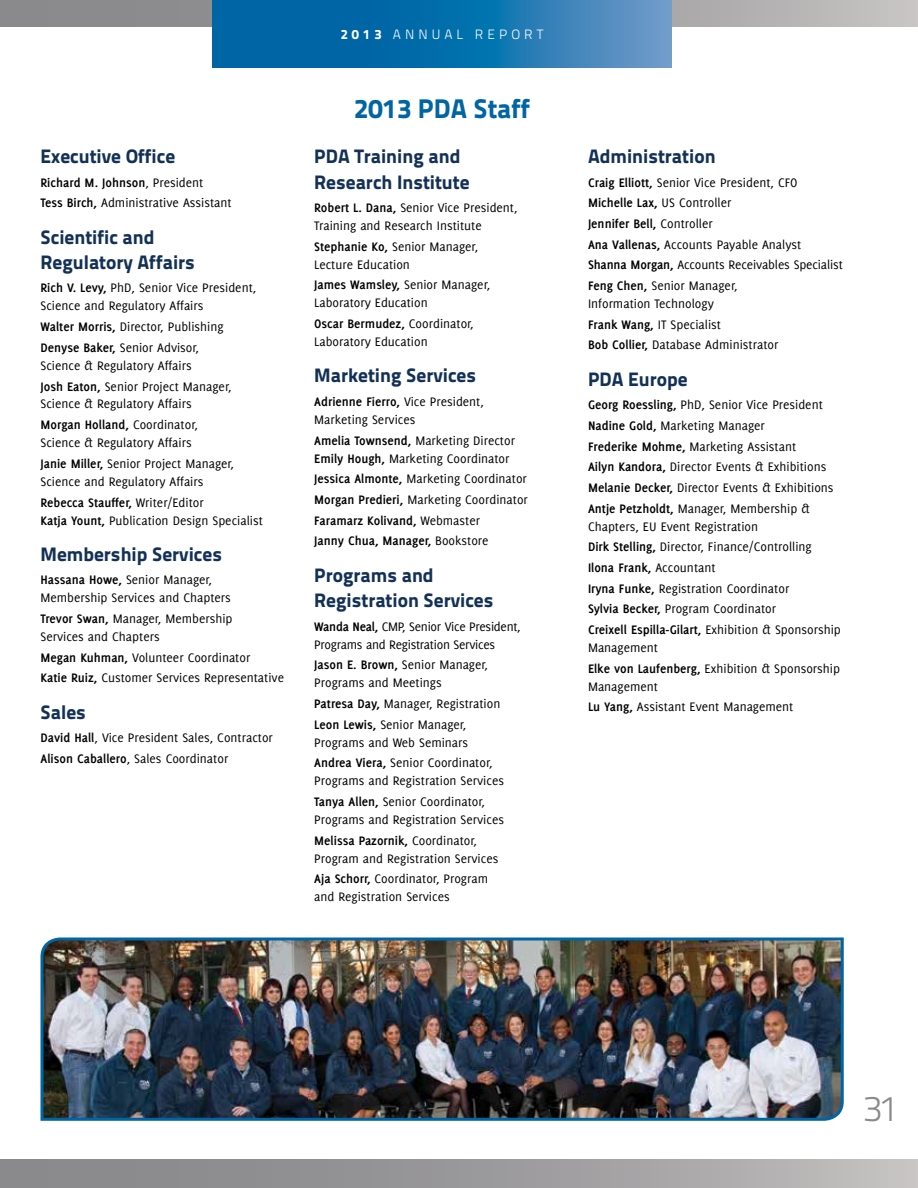
<style>
.page{position:relative;width:918px;height:1188px;background:#fff}
.page>*{position:absolute;margin:0;border:0;box-sizing:border-box;transform-origin:0 0}
.t1{font:36px "Titillium Text 14 L 250 wt";color:#8a8a8d}
.t2{font:27px "Titillium Text 14 L 999 wt";color:#0065a4}
.t3{font:19.5px/25.5px "Titillium Text 14 L 999 wt";color:#133156}
.t4{font:13.5px/20.7px "Delicious";color:#000}
.t5{font:700 13.5px/20.7px "Delicious";color:#000}
.t6{font:13.5px/18px "Delicious";letter-spacing:-.02em;color:#000}
.t7{font:13.5px "Titillium Text 14 L 250 wt";letter-spacing:.3em;color:#fff}
.s1{font-weight:700}
.s2{font-family:"Titillium Text 14 L 999 wt"}
.s3{font-weight:400}
</style>
<div class="page">
<div style="left:0;top:1160px;width:918px;height:28px;background:linear-gradient(to right,#808083,#bdbaba)"></div>
<svg style="left:0;top:0;width:918px;height:27px;background:#a3a1a3"></svg>
<svg style="left:213px;top:0;width:459px;height:68px;background:#1a74af"></svg>
<img style="left:40px;top:937px;width:804px;height:184px">
<h3 class="t3" style="left:40px;top:143px;width:136px">Executive Office</h3>
<p class="t4" style="left:40px;top:172px;width:193px"><span class="s1">Richard M. Johnson</span>, President<br><span class="s1">Tess Birch,</span> Administrative Assistant</p>
<h3 class="t3" style="left:40px;top:224px;width:156px">Scientific and<br>Regulatory Affairs</h3>
<p class="t4" style="left:40px;top:279px;width:217px;line-height:18px"><span class="s1">Rich V. Levy,</span> PhD, Senior Vice President,<br>Science and Regulatory Affairs</p>
<p class="t4" style="left:40px;top:316px;width:185px"><span class="s1">Walter Morris,</span> Director, Publishing<br><span class="s1">Denyse Baker,</span> Senior Advisor,</p>
<p class="t4" style="left:40px;top:355px;width:193px">Science &amp; Regulatory Affairs<br><span class="s1">Josh Eaton,</span> Senior Project Manager,</p>
<p class="t4" style="left:40px;top:394px;width:159px">Science &amp; Regulatory Affairs<br><span class="s1">Morgan Holland,</span> Coordinator,</p>
<p class="t4" style="left:40px;top:432px;width:195px">Science &amp; Regulatory Affairs<br><span class="s1">Janie Miller,</span> Senior Project Manager,</p>
<p class="t4" style="left:40px;top:471px;width:165px">Science and Regulatory Affairs<br><span class="s1">Rebecca Stauffer,</span> Writer/Editor</p>
<p class="t4" style="left:40px;top:510px;width:224px"><span class="s1">Katja Yount,</span> Publication Design Specialist</p>
<h3 class="t3" style="left:40px;top:541px;width:183px">Membership Services</h3>
<p class="t4" style="left:40px;top:571px;width:192px;line-height:18px"><span class="s1">Hassana Howe,</span> Senior Manager,<br>Membership Services and Chapters</p>
<p class="t4" style="left:40px;top:609px;width:194px;line-height:18px"><span class="s1">Trevor Swan,</span> Manager, Membership<br>Services and Chapters</p>
<p class="t4" style="left:40px;top:647px;width:245px"><span class="s1">Megan Kuhman,</span> Volunteer Coordinator<br><span class="s1">Katie Ruiz,</span> Customer Services Representative</p>
<h3 class="t3" style="left:40px;top:699px;width:47px">Sales</h3>
<p class="t4" style="left:40px;top:727px;width:234px"><span class="s1">David Hall</span>, Vice President Sales, Contractor<br><span class="s1">Alison Caballero</span>, Sales Coordinator</p>
<p class="t7" style="left:341px;top:26px;width:204px"><span class="s2">2013</span> ANNUAL REPORT</p>
<h2 class="t2" style="left:354px;top:92px;width:177px">2013 PDA Staff</h2>
<h3 class="t3" style="left:314px;top:143px;width:157px">PDA Training and<br>Research Institute</h3>
<p class="t4" style="left:314px;top:198px;width:205px;line-height:18px"><span class="s1">Robert L. Dana,</span> Senior Vice President,<br>Training and Research Institute</p>
<p class="t4" style="left:314px;top:237px;width:165px;line-height:18px"><span class="s1">Stephanie Ko,</span> Senior Manager,<br>Lecture Education</p>
<p class="t4" style="left:314px;top:276px;width:177px;line-height:18px"><span class="s1">James Wamsley,</span> Senior Manager,<br>Laboratory Education</p>
<p class="t4" style="left:314px;top:315px;width:161px;line-height:18px"><span class="s1">Oscar Bermudez,</span> Coordinator,<br>Laboratory Education</p>
<h3 class="t3" style="left:314px;top:363px;width:163px">Marketing Services</h3>
<p class="t4" style="left:314px;top:392px;width:171px;line-height:18px"><span class="s1">Adrienne Fierro,</span> Vice President,<br>Marketing Services</p>
<p class="t4" style="left:314px;top:431px;width:202px;line-height:18px"><span class="s1">Amelia Townsend,</span> Marketing Director<br><span class="s1">Emily Hough,</span> Marketing Coordinator</p>
<p class="t5" style="left:314px;top:468px;width:215px">Jessica Almonte, <span class="s3">Marketing Coordinator </span>Morgan Predieri, <span class="s3">Marketing Coordinator </span>Faramarz Kolivand, <span class="s3">Webmaster<br></span>Janny Chua, Manager, <span class="s3">Bookstore</span></p>
<h3 class="t3" style="left:314px;top:562px;width:181px">Programs and<br>Registration Services</h3>
<p class="t6" style="left:314px;top:617px;width:208px"><span class="s1">Wanda Neal,</span> CMP, Senior Vice President,<br>Programs and Registration Services</p>
<p class="t4" style="left:314px;top:656px;width:175px;line-height:18px"><span class="s1">Jason E. Brown,</span> Senior Manager,<br>Programs and Meetings</p>
<p class="t4" style="left:314px;top:693px;width:188px"><span class="s1">Patresa Day,</span> Manager, Registration<br><span class="s1">Leon Lewis,</span> Senior Manager,</p>
<p class="t4" style="left:314px;top:732px;width:180px">Programs and Web Seminars<br><span class="s1">Andrea Viera,</span> Senior Coordinator,</p>
<p class="t4" style="left:314px;top:770px;width:191px">Programs and Registration Services<br><span class="s1">Tanya Allen,</span> Senior Coordinator,</p>
<p class="t4" style="left:314px;top:809px;width:191px">Programs and Registration Services<br><span class="s1">Melissa Pazornik,</span> Coordinator,</p>
<p class="t4" style="left:314px;top:848px;width:186px">Program and Registration Services<br><span class="s1">Aja Schorr,</span> Coordinator, Program</p>
<p class="t4" style="left:314px;top:886px;width:137px">and Registration Services</p>
<h3 class="t3" style="left:588px;top:143px;width:129px">Administration</h3>
<p class="t4" style="left:588px;top:172px;width:256px"><span class="s1">Craig Elliott,</span> Senior Vice President, CFO <span class="s1">Michelle Lax,</span> US Controller<br><span class="s1">Jennifer Bell,</span> Controller<br><span class="s1">Ana Vallenas,</span> Accounts Payable Analyst <span class="s1">Shanna Morgan,</span> Accounts Receivables Specialist <span class="s1">Feng Chen,</span> Senior Manager,</p>
<p class="t4" style="left:588px;top:293px;width:192px">Information Technology<br><span class="s1">Frank Wang,</span> IT Specialist<br><span class="s1">Bob Collier,</span> Database Administrator</p>
<h3 class="t3" style="left:588px;top:366px;width:101px">PDA Europe</h3>
<p class="t4" style="left:588px;top:394px;width:247px"><span class="s1">Georg Roessling,</span> PhD, Senior Vice President <span class="s1">Nadine Gold,</span> Marketing Manager<br><span class="s1">Frederike Mohme,</span> Marketing Assistant<br><span class="s1">Ailyn Kandora,</span> Director Events &amp; Exhibitions <span class="s1">Melanie Decker,</span> Director Events &amp; Exhibitions <span class="s1">Antje Petzholdt,</span> Manager, Membership &amp;</p>
<p class="t4" style="left:588px;top:516px;width:254px">Chapters, EU Event Registration<br><span class="s1">Dirk Stelling,</span> Director, Finance/Controlling <span class="s1">Ilona Frank,</span> Accountant<br><span class="s1">Iryna Funke,</span> Registration Coordinator<br><span class="s1">Sylvia Becker,</span> Program Coordinator<br><span class="s1">Creixell Espilla-Gilart,</span> Exhibition &amp; Sponsorship</p>
<p class="t4" style="left:588px;top:637px;width:254px">Management<br><span class="s1">Elke von Laufenberg,</span> Exhibition &amp; Sponsorship</p>
<p class="t4" style="left:588px;top:676px;width:207px">Management<br><span class="s1">Lu Yang,</span> Assistant Event Management</p>
<h1 class="t1" style="left:863px;top:1087px;width:37px">31</h1>
</div>
